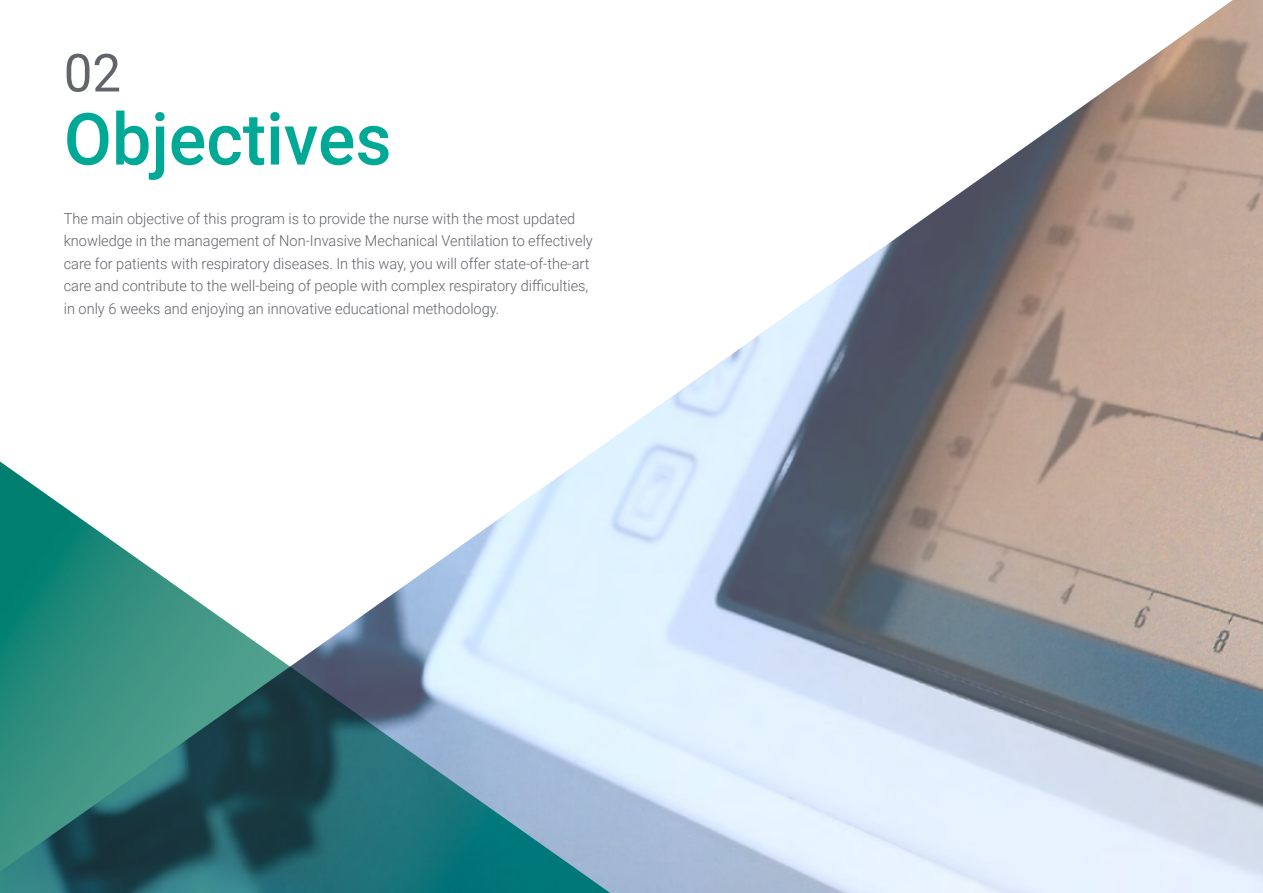
<style>
.page{position:relative;width:1263px;height:893px;background:#fff}
.page>*{position:absolute;margin:0;border:0;box-sizing:border-box;transform-origin:0 0}
.t1{font:500 72px "Roboto";color:#00a996}
.t2{font:52.5px "Roboto";color:#61646a}
.t3{font:300 15px/22.5px "Roboto";color:#61646a}
</style>
<div class="page">
<img style="left:602px;top:0;width:661px;height:893px">
<svg style="left:0;top:446px;width:640px;height:447px"></svg>
<h2 class="t2" style="left:64px;top:36px;width:59px">02</h2>
<h1 class="t1" style="left:64px;top:89px;width:329px">Objectives</h1>
<p class="t3" style="left:64px;top:207px;width:531px">The main objective of this program is to provide the nurse with the most updated knowledge in the management of Non-Invasive Mechanical Ventilation to effectively care for patients with respiratory diseases. In this way, you will offer state-of-the-art care and contribute to the well-being of people with complex respiratory difficulties, in only 6 weeks and enjoying an innovative educational methodology.</p>
</div>
